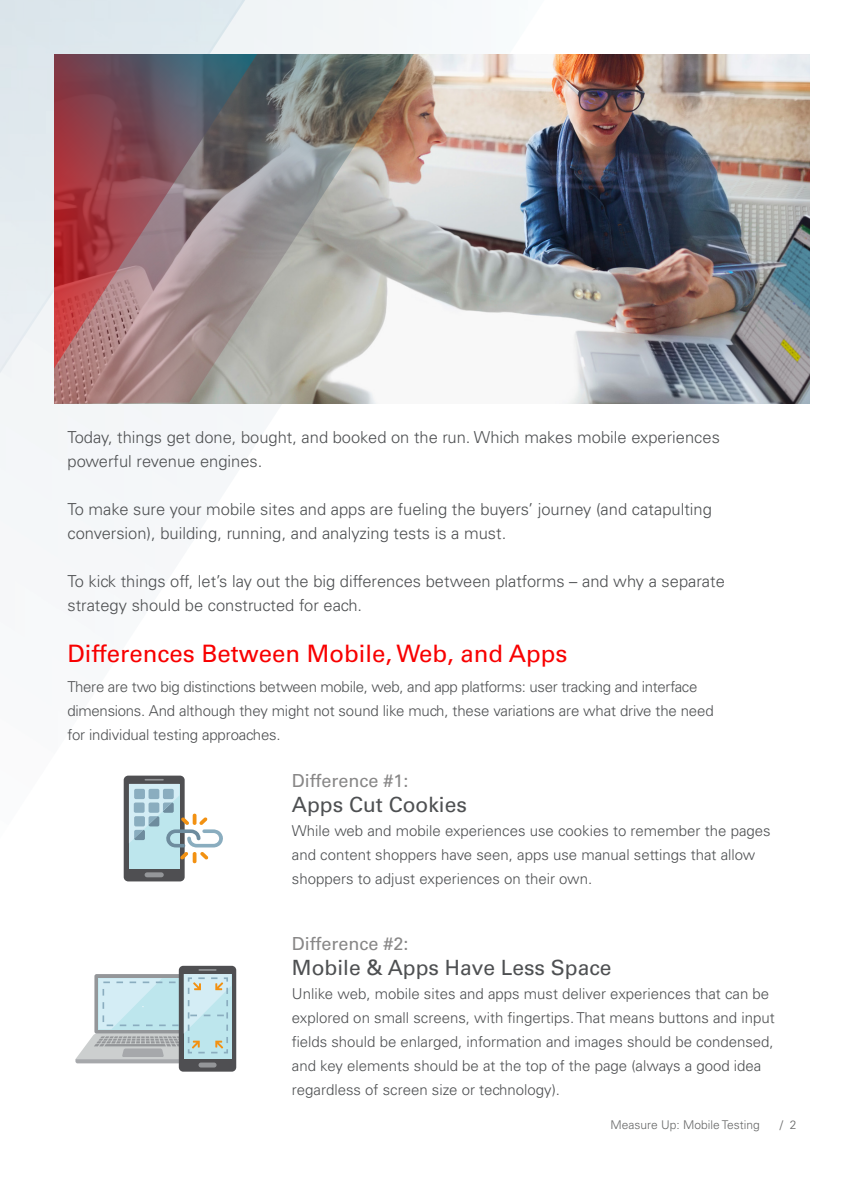
<style>
.page{position:relative;width:864px;height:1188px;background:#fff}
.page>*{position:absolute;margin:0;border:0;box-sizing:border-box;transform-origin:0 0}
.t1{font:24px "Univers LT Std";color:#f80000}
.t2{font:21px "Univers LT Std";color:#4e5052}
.t3{font:18px "Univers LT Std";color:#888787}
.t4{font:300 16.5px/24px "Univers LT Std";color:#4e5052}
.t5{font:300 15px/24px "Univers LT Std";color:#4e5052}
.t6{font:300 15px/24px "Univers LT Std";letter-spacing:-.02em;color:#4e5052}
.t7{font:300 12px "Univers LT Std";color:#666767}
</style>
<div class="page">
<img style="left:414px;top:54px;width:396px;height:350px">
<div style="left:124px;top:776px;width:61px;height:105px;background:#4f4f52;border-radius:5px"></div>
<div style="left:129px;top:784px;width:50px;height:84px;background:#bde6ed"></div>
<div style="left:145px;top:872px;width:19px;height:5px;background:#949699;border-radius:3px"></div>
<svg style="left:129px;top:779px;width:94px;height:84px"></svg>
<svg style="left:54px;top:54px;width:360px;height:350px;background:#a7a29d"></svg>
<svg style="left:54px;top:54px;width:203px;height:315px;background:#8f656b"></svg>
<div style="left:179px;top:966px;width:57px;height:106px;background:#4f4f52;border-radius:4px"></div>
<div style="left:199px;top:1063px;width:18px;height:5px;background:#949699;border-radius:2px"></div>
<svg style="left:75px;top:969px;width:156px;height:94px"></svg>
<p class="t4" style="left:68px;top:425px;width:654px">Today, things get done, bought, and booked on the run. Which makes mobile experiences powerful revenue engines.</p>
<p class="t4" style="left:68px;top:497px;width:646px">To make sure your mobile sites and apps are fueling the buyers’ journey (and catapulting conversion), building, running, and analyzing tests is a must.</p>
<p class="t4" style="left:68px;top:569px;width:659px">To kick things off, let’s lay out the big differences between platforms – and why a separate strategy should be constructed for each.</p>
<h1 class="t1" style="left:68px;top:639px;width:501px">Differences Between Mobile, Web, and Apps</h1>
<p class="t6" style="left:68px;top:675px;width:648px">There are two big distinctions between mobile, web, and app platforms: user tracking and interface dimensions. And although they might not sound like much, these variations are what drive the need for individual testing approaches.</p>
<p class="t3" style="left:292px;top:770px;width:118px">Difference #1:</p>
<h2 class="t2" style="left:292px;top:792px;width:177px">Apps Cut Cookies</h2>
<p class="t5" style="left:292px;top:819px;width:480px">While web and mobile experiences use cookies to remember the pages and content shoppers have seen, apps use manual settings that allow shoppers to adjust experiences on their own.</p>
<p class="t3" style="left:292px;top:933px;width:118px">Difference #2:</p>
<h2 class="t2" style="left:292px;top:955px;width:321px">Mobile &amp; Apps Have Less Space</h2>
<p class="t5" style="left:292px;top:981px;width:484px">Unlike web, mobile sites and apps must deliver experiences that can be explored on small screens, with fingertips. That means buttons and input fields should be enlarged, information and images should be condensed, and key elements should be at the top of the page (always a good idea regardless of screen size or technology).</p>
<p class="t7" style="left:611px;top:1118px;width:151px">Measure Up: Mobile Testing</p>
<p class="t7" style="left:780px;top:1118px;width:18px">/ 2</p>
</div>
